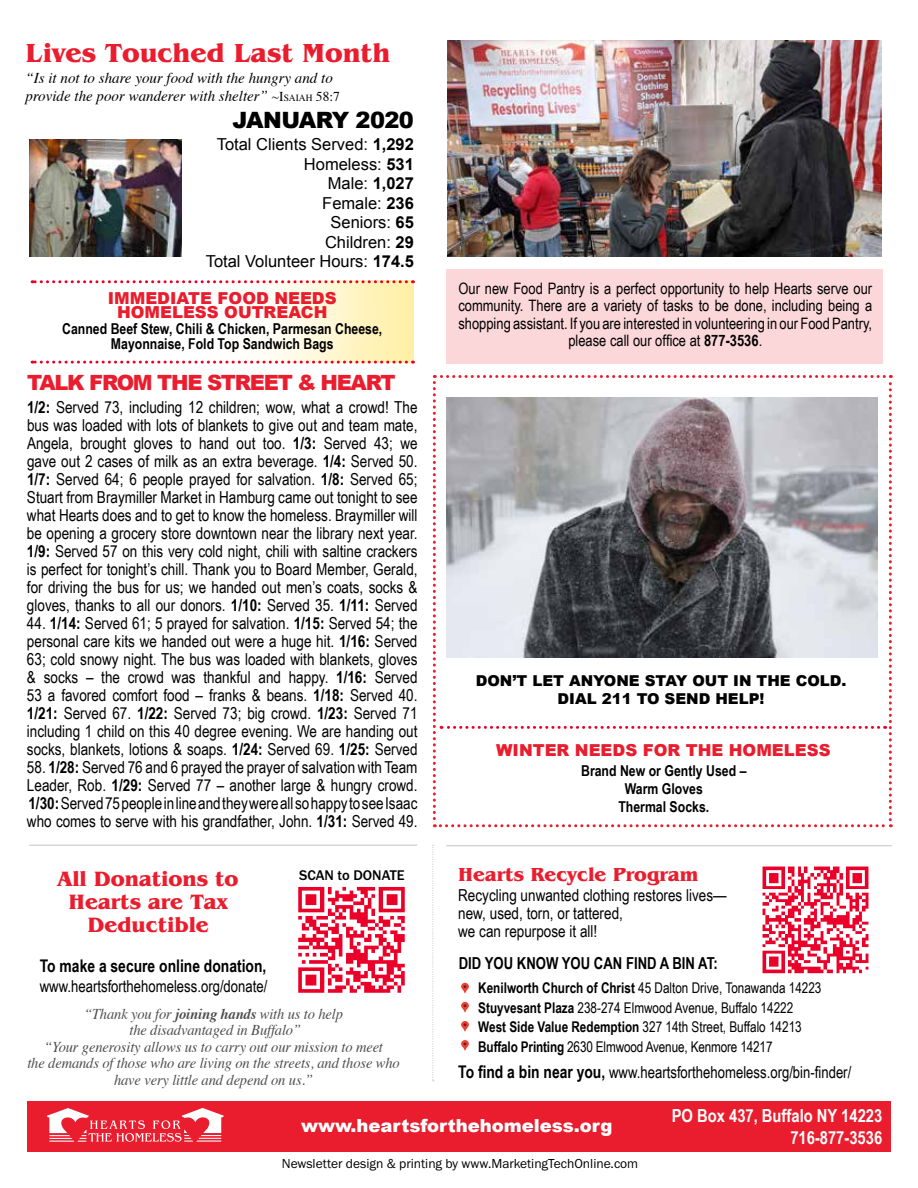
<style>
.page{position:relative;width:918px;height:1188px;background:#fff}
.page>*{position:absolute;margin:0;border:0;box-sizing:border-box;transform-origin:0 0}
.t1{font:700 27px "Benguiat IT Cby BT";color:#e91d2d}
.t2{font:900 22.5px "Arial";letter-spacing:-.025em;color:#000}
.t3{font:700 21.45px/23.1px "Benguiat IT Cby BT";color:#e91d2d;text-align:center}
.t4{font:900 21px "Arial";letter-spacing:-.06em;color:#e91d2d}
.t5{font:700 19.5px "Benguiat IT Cby BT";color:#e91d2d}
.t6{font:700 18px/21.6px "Arial Narrow";color:#fff;text-align:right}
.t7{font:900 18px "Arial";color:#fff}
.t8{font:700 17.4px "Arial Narrow";color:#000}
.t9{font:16.5px/18px "Arial Narrow";color:#000;text-align:justify}
.t10{font:16.5px/19.5px "Arial";color:#000;text-align:right}
.t11{font:900 16.5px/13.5px "Arial";color:#e91d2d;text-align:center}
.t12{font:700 16.5px "Arial Narrow";color:#000}
.t13{font:15.75px/17.2px "Arial Narrow";color:#000;text-align:center}
.t14{font:italic 15px/16.5px "Times";letter-spacing:-.01em;color:#4d4d4f;text-align:center}
.t15{font:700 15px/18px "Arial Narrow";color:#000;text-align:center}
.t16{font:italic 15px/18px "Times";color:#000}
.t17{font:900 15px/18px "Arial";color:#000;text-align:center}
.t18{font:14.7px/19.5px "Arial Narrow";color:#000}
.t19{font:500 14.55px "Franklin Gothic URW";color:#000}
.t20{font:13.5px "Franklin Gothic URW Boo";color:#000}
.s1{font-style:normal;font-size:13.5px}
.s2{font-style:normal;font-size:9.45px}
.s3{font-weight:700}
.s4{font-weight:700;font-size:17.4px}
</style>
<div class="page">
<div style="left:27px;top:1101px;width:864px;height:51px;background:#e91d2d"></div>
<svg style="left:47px;top:1108px;width:177px;height:34px"></svg>
<img style="left:29px;top:139px;width:153px;height:118px">
<hr style="left:29px;top:845px;width:388px;height:1px;background:#c7c8ca">
<hr style="left:446px;top:845px;width:446px;height:1px;background:#c7c8ca">
<svg style="left:460px;top:982px;width:10px;height:69px"></svg>
<img style="left:762px;top:866px;width:107px;height:108px">
<img style="left:298px;top:887px;width:107px;height:106px">
<svg style="left:432px;top:845px;width:2px;height:236px"></svg>
<svg style="left:433px;top:375px;width:459px;height:452px"></svg>
<svg style="left:30px;top:280px;width:384px;height:82px"></svg>
<svg style="left:32px;top:361px;width:374px;height:3px"></svg>
<svg style="left:32px;top:280px;width:374px;height:3px"></svg>
<div style="left:446px;top:269px;width:437px;height:95px;background:#fbd7d9"></div>
<img style="left:448px;top:40px;width:433px;height:217px">
<h1 class="t1" style="left:26px;top:36px;width:366px">Lives Touched Last Month</h1>
<p class="t16" style="left:26px;top:68px;width:316px">“Is it not to share your food with the hungry and to provide the poor wanderer with shelter” <span class="s1">~I</span><span class="s2">SAIAH</span> <span class="s1">58:7</span></p>
<p class="t10" style="left:206px;top:135px;width:210px">Total Clients Served: <span class="s3">1,292<br></span>Homeless: <span class="s3">531<br></span>Male: <span class="s3">1,027<br></span>Female: <span class="s3">236<br></span>Seniors: <span class="s3">65<br></span>Children: <span class="s3">29<br></span>Total Volunteer Hours: <span class="s3">174.5</span></p>
<h2 class="t2" style="left:232px;top:103px;width:183px">JANUARY 2020</h2>
<p class="t11" style="left:108px;top:291px;width:230px">IMMEDIATE FOOD NEEDS<br>HOMELESS OUTREACH</p>
<p class="t13" style="left:458px;top:279px;width:415px">Our new Food Pantry is a perfect opportunity to help Hearts serve our community. There are a variety of tasks to be done, including being a shopping assistant. If you are interested in volunteering in our Food Pantry, please call our office at <span class="s3">877-3536</span>.</p>
<p class="t15" style="left:62px;top:321px;width:322px;line-height:15px">Canned Beef Stew, Chili &amp; Chicken, Parmesan Cheese,<br>Mayonnaise, Fold Top Sandwich Bags</p>
<p class="t4" style="left:27px;top:367px;width:370px">TALK FROM THE STREET &amp; HEART</p>
<p class="t9" style="left:27px;top:397px;width:392px"><span class="s3">1/2:</span> Served 73, including 12 children; wow, what a crowd! The bus was loaded with lots of blankets to give out and team mate, Angela, brought gloves to hand out too. <span class="s3">1/3:</span> Served 43; we gave out 2 cases of milk as an extra beverage. <span class="s3">1/4:</span> Served 50.<br><span class="s3">1/7:</span> Served 64; 6 people prayed for salvation. <span class="s3">1/8:</span> Served 65; Stuart from Braymiller Market in Hamburg came out tonight to see what Hearts does and to get to know the homeless. Braymiller will be opening a grocery store downtown near the library next year.<br><span class="s3">1/9:</span> Served 57 on this very cold night, chili with saltine crackers is perfect for tonight’s chill. Thank you to Board Member, Gerald, for driving the bus for us; we handed out men’s coats, socks &amp; gloves, thanks to all our donors. <span class="s3">1/10:</span> Served 35. <span class="s3">1/11:</span> Served</p>
<p class="t9" style="left:27px;top:613px;width:392px">44. <span class="s3">1/14:</span> Served 61; 5 prayed for salvation. <span class="s3">1/15:</span> Served 54; the personal care kits we handed out were a huge hit. <span class="s3">1/16:</span> Served 63; cold snowy night. The bus was loaded with blankets, gloves &amp; socks – the crowd was thankful and happy. <span class="s3">1/16:</span> Served 53 a favored comfort food – franks &amp; beans. <span class="s3">1/18:</span> Served 40.<br><span class="s3">1/21:</span> Served 67. <span class="s3">1/22:</span> Served 73; big crowd. <span class="s3">1/23:</span> Served 71 including 1 child on this 40 degree evening. We are handing out socks, blankets, lotions &amp; soaps. <span class="s3">1/24:</span> Served 69. <span class="s3">1/25:</span> Served</p>
<p class="t9" style="left:27px;top:757px;width:392px">58. <span class="s3">1/28:</span> Served 76 and 6 prayed the prayer of salvation with Team Leader, Rob. <span class="s3">1/29:</span> Served 77 – another large &amp; hungry crowd.<br><span class="s3">1/30:</span> Served 75 people in line and they were all so happy to see Isaac who comes to serve with his grandfather, John. <span class="s3">1/31:</span> Served 49.</p>
<h3 class="t3" style="left:58px;top:866px;width:182px">All Donations to</h3>
<p class="t19" style="left:299px;top:866px;width:107px">SCAN to DONATE</p>
<h3 class="t3" style="left:69px;top:890px;width:161px">Hearts are Tax<br>Deductible</h3>
<p class="t8" style="left:40px;top:953px;width:228px">To make a secure online donation,</p>
<p class="t9" style="left:40px;top:977px;width:229px">www.heartsforthehomeless.org/donate/</p>
<p class="t14" style="left:27px;top:1005px;width:374px">“Thank you for <span class="s3">joining hands</span> with us to help<br>the disadvantaged in Buffalo”<br>“Your generosity allows us to carry out our mission to meet<br>the demands of those who are living on the streets, and those who have very little and depend on us.”</p>
<p class="t17" style="left:476px;top:671px;width:372px">DON’T LET ANYONE STAY OUT IN THE COLD.<br>DIAL 211 TO SEND HELP!</p>
<p class="t11" style="left:496px;top:743px;width:336px">WINTER NEEDS FOR THE HOMELESS</p>
<p class="t15" style="left:581px;top:761px;width:167px">Brand New or Gently Used –<br>Warm Gloves<br>Thermal Socks.</p>
<p class="t5" style="left:458px;top:862px;width:242px">Hearts Recycle Program</p>
<p class="t9" style="left:458px;top:886px;width:270px;text-align:left">Recycling unwanted clothing restores lives— new, used, torn, or tattered,<br>we can repurpose it all!</p>
<p class="t12" style="left:459px;top:951px;width:260px">DID YOU KNOW YOU CAN FIND A BIN AT:</p>
<p class="t18" style="left:478px;top:978px;width:345px"><span class="s3">Kenilworth Church of Christ</span> 45 Dalton Drive, Tonawanda 14223<br><span class="s3">Stuyvesant Plaza</span> 238-274 Elmwood Avenue, Buffalo 14222<br><span class="s3">West Side Value Redemption</span> 327 14th Street, Buffalo 14213<br><span class="s3">Buffalo Printing</span> 2630 Elmwood Avenue, Kenmore 14217</p>
<p class="t9" style="left:458px;top:1063px;width:395px"><span class="s4">To find a bin near you,</span> www.heartsforthehomeless.org/bin-finder/</p>
<p class="t7" style="left:301px;top:1113px;width:313px">www.heartsforthehomeless.org</p>
<p class="t20" style="left:282px;top:1155px;width:358px">Newsletter design &amp; printing by www.MarketingTechOnline.com</p>
<p class="t6" style="left:672px;top:1104px;width:212px">PO Box 437, Buffalo NY 14223<br>716-877-3536</p>
</div>
